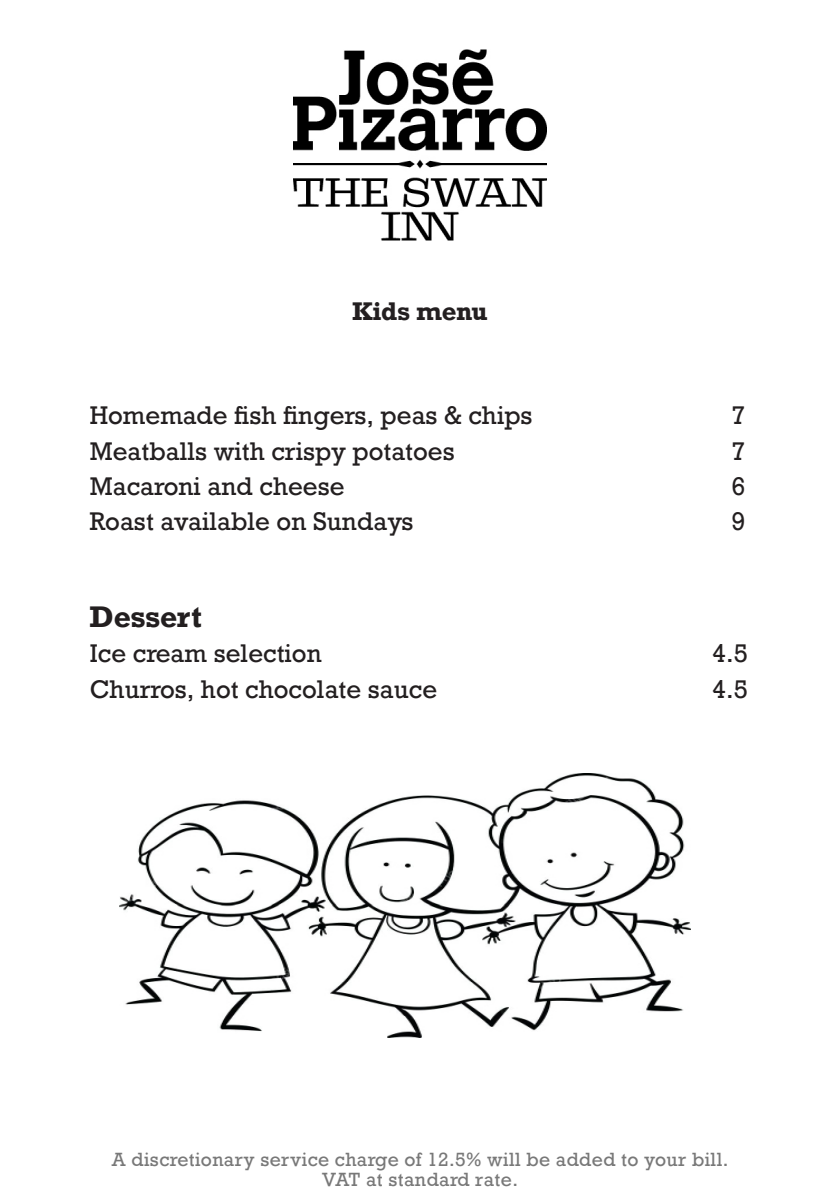
<style>
.page{position:relative;width:840px;height:1191px;background:#fff}
.page>*{position:absolute;margin:0;border:0;box-sizing:border-box;transform-origin:0 0}
.t1{font:700 28px "Rockwell";color:#231f20}
.t2{font:24px "Rockwell";color:#231f20}
.t3{font:700 24px "Rockwell";letter-spacing:-.015em;color:#231f20}
.t4{font:18px "Rockwell";letter-spacing:.02em;color:#787878}
</style>
<div class="page">
<img style="left:293px;top:50px;width:253px;height:190px">
<img style="left:120px;top:773px;width:569px;height:264px">
<p class="t3" style="left:352px;top:296px;width:137px">Kids menu</p>
<p class="t2" style="left:90px;top:401px;width:444px">Homemade fish fingers, peas &amp; chips</p>
<p class="t2" style="left:731px;top:401px;width:16px">7</p>
<p class="t2" style="left:90px;top:436px;width:366px">Meatballs with crispy potatoes</p>
<p class="t2" style="left:731px;top:436px;width:16px">7</p>
<p class="t2" style="left:90px;top:471px;width:256px">Macaroni and cheese</p>
<p class="t2" style="left:731px;top:471px;width:16px">6</p>
<p class="t2" style="left:90px;top:507px;width:325px">Roast available on Sundays</p>
<p class="t2" style="left:731px;top:507px;width:16px">9</p>
<p class="t1" style="left:90px;top:598px;width:114px">Dessert</p>
<p class="t2" style="left:90px;top:639px;width:233px">Ice cream selection</p>
<p class="t2" style="left:711px;top:639px;width:37px">4.5</p>
<p class="t2" style="left:90px;top:674px;width:349px">Churros, hot chocolate sauce</p>
<p class="t2" style="left:711px;top:674px;width:37px">4.5</p>
<p class="t4" style="left:111px;top:1148px;width:618px">A discretionary service charge of 12.5% will be added to your bill.</p>
<p class="t4" style="left:322px;top:1168px;width:197px">VAT at standard rate.</p>
</div>
